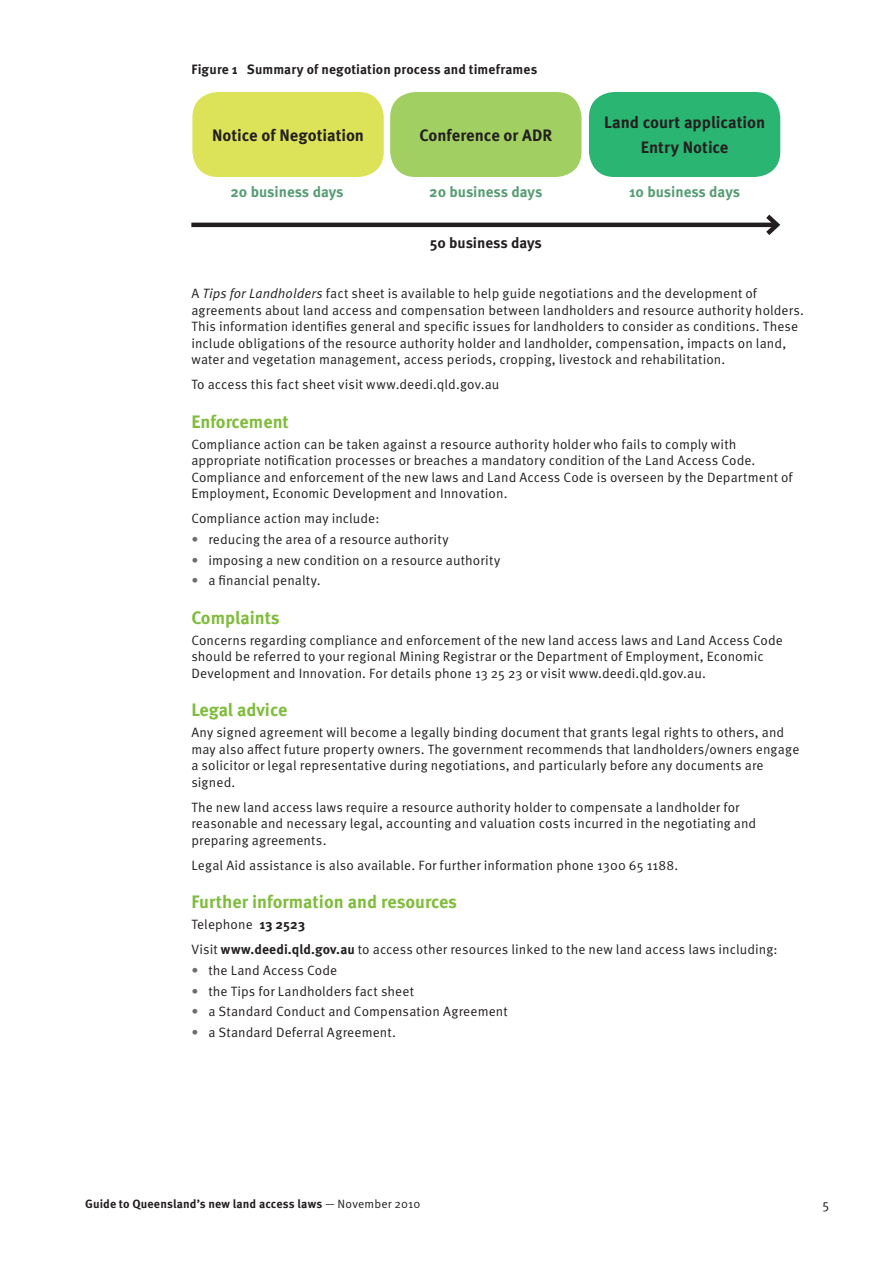
<style>
.page{position:relative;width:893px;height:1263px;background:#fff}
.page>*{position:absolute;margin:0;border:0;box-sizing:border-box;transform-origin:0 0}
.t1{font:700 18px "Meta OT";color:#80bc3c}
.t2{font:700 16.5px/25px "Meta OT";letter-spacing:-.005em;color:#231f20;text-align:center}
.t3{font:700 15px "Meta OT";letter-spacing:-.005em;color:#579c74}
.t4{font:700 15px "Meta OT";letter-spacing:-.005em;color:#231f20}
.t5{font:13.5px/16.5px "Meta OT";letter-spacing:.005em;color:#231f20}
.t6{font:700 13.5px "Meta OT";letter-spacing:.005em;color:#231f20}
.t7{font:700 12px "Meta OT";letter-spacing:.01em;color:#231f20}
.s1{font-style:italic}
.s2{color:#6c6d70}
.s3{font-weight:700}
.s4{font-weight:400}
</style>
<div class="page">
<div style="left:192px;top:92px;width:192px;height:85px;background:#dde358;border-radius:26px"></div>
<div style="left:390px;top:92px;width:191px;height:85px;background:#a2cf62;border-radius:26px"></div>
<div style="left:589px;top:92px;width:191px;height:85px;background:#2bb572;border-radius:26px"></div>
<hr style="left:191px;top:223px;width:586px;height:4px;background:#231f20">
<svg style="left:761px;top:214px;width:20px;height:21px"></svg>
<p class="t6" style="left:191px;top:61px;width:347px">Figure 1 Summary of negotiation process and timeframes</p>
<p class="t2" style="left:212px;top:123px;width:154px">Notice of Negotiation</p>
<p class="t2" style="left:419px;top:123px;width:134px">Conference or ADR</p>
<p class="t3" style="left:230px;top:182px;width:115px">20 business days</p>
<p class="t3" style="left:429px;top:182px;width:115px">20 business days</p>
<p class="t4" style="left:430px;top:233px;width:114px">50 business days</p>
<p class="t2" style="left:604px;top:110px;width:163px">Land court application<br>Entry Notice</p>
<p class="t3" style="left:629px;top:182px;width:113px">10 business days</p>
<p class="t5" style="left:191px;top:286px;width:614px">A <span class="s1">Tips for Landholders</span> fact sheet is available to help guide negotiations and the development of agreements about land access and compensation between landholders and resource authority holders.<br>This information identifies general and specific issues for landholders to consider as conditions. These include obligations of the resource authority holder and landholder, compensation, impacts on land, water and vegetation management, access periods, cropping, livestock and rehabilitation.</p>
<p class="t5" style="left:191px;top:377px;width:310px">To access this fact sheet visit www.deedi.qld.gov.au</p>
<h1 class="t1" style="left:191px;top:410px;width:99px">Enforcement</h1>
<p class="t5" style="left:191px;top:436px;width:603px">Compliance action can be taken against a resource authority holder who fails to comply with appropriate notification processes or breaches a mandatory condition of the Land Access Code.<br>Compliance and enforcement of the new laws and Land Access Code is overseen by the Department of Employment, Economic Development and Innovation.</p>
<p class="t5" style="left:191px;top:510px;width:190px">Compliance action may include:</p>
<p class="t5" style="left:191px;top:531px;width:259px"><span class="s2">•</span> reducing the area of a resource authority</p>
<p class="t5" style="left:191px;top:552px;width:310px"><span class="s2">•</span> imposing a new condition on a resource authority</p>
<p class="t5" style="left:191px;top:573px;width:131px"><span class="s2">•</span> a financial penalty.</p>
<h1 class="t1" style="left:191px;top:606px;width:90px">Complaints</h1>
<p class="t5" style="left:191px;top:632px;width:593px">Concerns regarding compliance and enforcement of the new land access laws and Land Access Code should be referred to your regional Mining Registrar or the Department of Employment, Economic<br>Development and Innovation. For details phone 13 25 23 or visit www.deedi.qld.gov.au.</p>
<h1 class="t1" style="left:191px;top:699px;width:98px">Legal advice</h1>
<p class="t5" style="left:191px;top:724px;width:609px">Any signed agreement will become a legally binding document that grants legal rights to others, and may also affect future property owners. The government recommends that landholders/owners engage a solicitor or legal representative during negotiations, and particularly before any documents are signed.</p>
<p class="t5" style="left:191px;top:799px;width:566px">The new land access laws require a resource authority holder to compensate a landholder for reasonable and necessary legal, accounting and valuation costs incurred in the negotiating and preparing agreements.</p>
<p class="t5" style="left:191px;top:857px;width:488px">Legal Aid assistance is also available. For further information phone 1300 65 1188.</p>
<h1 class="t1" style="left:191px;top:891px;width:267px">Further information and resources</h1>
<p class="t5" style="left:191px;top:912px;width:588px;line-height:25px">Telephone <span class="s3">13 2523<br></span>Visit <span class="s3">www.deedi.qld.gov.au</span> to access other resources linked to the new land access laws including:</p>
<p class="t5" style="left:191px;top:962px;width:147px"><span class="s2">•</span> the Land Access Code</p>
<p class="t5" style="left:191px;top:983px;width:224px"><span class="s2">•</span> the Tips for Landholders fact sheet</p>
<p class="t5" style="left:191px;top:1004px;width:318px"><span class="s2">•</span> a Standard Conduct and Compensation Agreement</p>
<p class="t5" style="left:191px;top:1024px;width:206px"><span class="s2">•</span> a Standard Deferral Agreement.</p>
<p class="t7" style="left:85px;top:1196px;width:337px">Guide to Queensland’s new land access laws <span class="s4">— November 2010</span></p>
<p class="t5" style="left:822px;top:1196px;width:8px">5</p>
</div>
